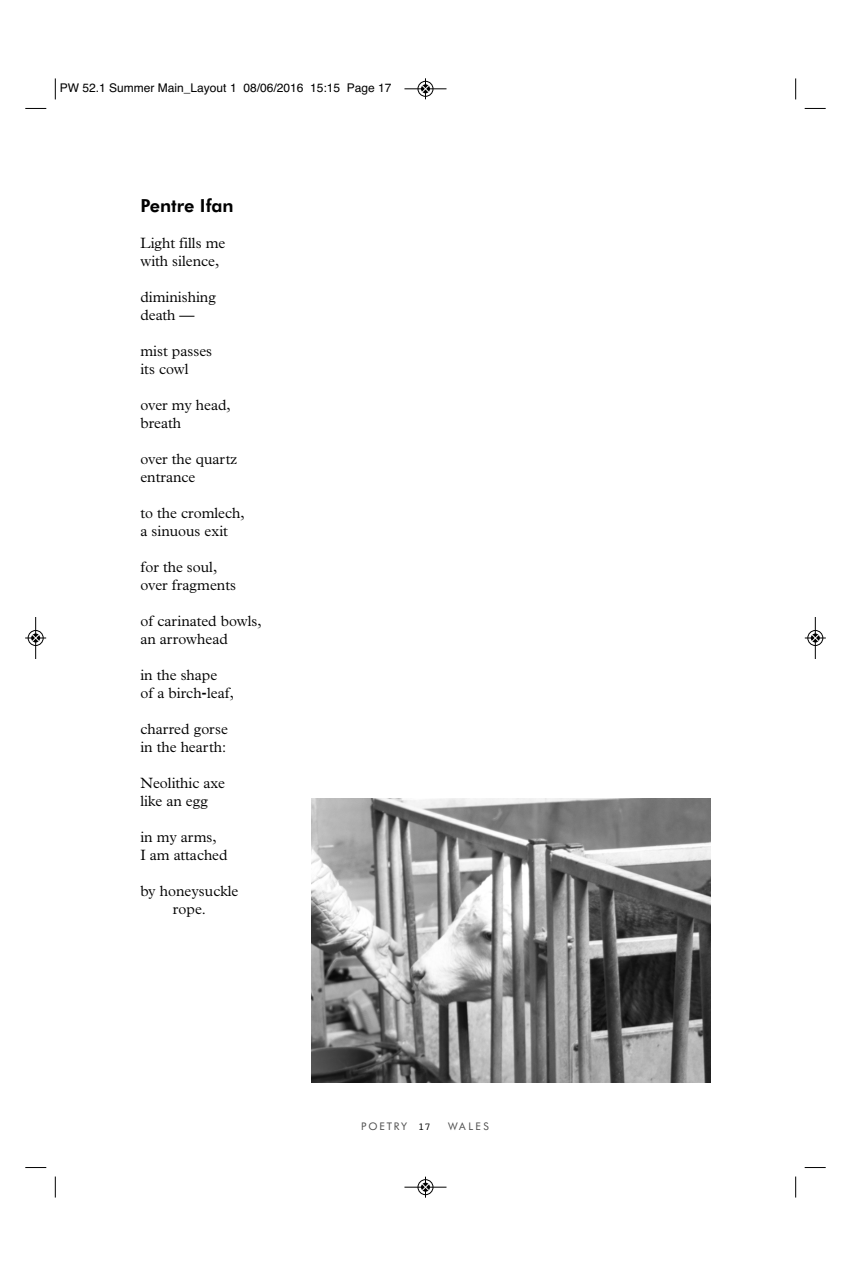
<style>
.page{position:relative;width:851px;height:1276px;background:#fff}
.page>*{position:absolute;margin:0;border:0;box-sizing:border-box;transform-origin:0 0}
.t1{font:800 18px "Futura BT";color:#000}
.t2{font:300 15px/18px "Plantin";color:#000}
.t3{font:12px "Helvetica";color:#000}
.t4{font:10.5px "Futura BT";letter-spacing:.175em;color:#4d4d4d}
.t5{font:10.5px "Courier";color:#000}
.s1{font-family:"PT Sans";font-weight:700}
</style>
<div class="page">
<img style="left:312px;top:798px;width:398px;height:284px">
<svg style="left:55px;top:78px;width:1px;height:21px"></svg>
<svg style="left:25px;top:108px;width:21px;height:1px"></svg>
<svg style="left:795px;top:78px;width:1px;height:21px"></svg>
<svg style="left:804px;top:108px;width:21px;height:1px"></svg>
<svg style="left:55px;top:1176px;width:1px;height:21px"></svg>
<svg style="left:25px;top:1167px;width:21px;height:1px"></svg>
<svg style="left:795px;top:1176px;width:1px;height:21px"></svg>
<svg style="left:804px;top:1167px;width:21px;height:1px"></svg>
<div style="left:417px;top:81px;width:16px;height:16px;border:1px solid #fff;border-radius:50%"></div>
<hr style="left:404px;top:89px;width:42px;height:1px;background:#000">
<div style="left:418px;top:81px;width:15px;height:15px;border:1px solid #000;border-radius:50%"></div>
<svg style="left:421px;top:78px;width:8px;height:21px"></svg>
<div style="left:417px;top:1179px;width:16px;height:16px;border:1px solid #fff;border-radius:50%"></div>
<hr style="left:404px;top:1187px;width:42px;height:1px;background:#000">
<div style="left:418px;top:1179px;width:15px;height:15px;border:1px solid #000;border-radius:50%"></div>
<svg style="left:421px;top:1176px;width:8px;height:21px"></svg>
<div style="left:28px;top:630px;width:16px;height:16px;border:1px solid #fff;border-radius:50%"></div>
<hr style="left:35px;top:617px;width:1px;height:42px;background:#000">
<div style="left:28px;top:630px;width:15px;height:15px;border:1px solid #000;border-radius:50%"></div>
<svg style="left:25px;top:634px;width:21px;height:8px"></svg>
<div style="left:807px;top:630px;width:16px;height:16px;border:1px solid #fff;border-radius:50%"></div>
<hr style="left:814px;top:617px;width:1px;height:42px;background:#000">
<div style="left:807px;top:630px;width:15px;height:15px;border:1px solid #000;border-radius:50%"></div>
<svg style="left:804px;top:634px;width:21px;height:8px"></svg>
<p class="t3" style="left:60px;top:83px;width:333px">PW 52.1 Summer Main_Layout 1 08/06/2016 15:15 Page 17</p>
<p class="t1" style="left:140px;top:197px;width:95px">Pentre Ifan</p>
<p class="t2" style="left:140px;top:235px;width:86px">Light fills me with silence,</p>
<p class="t2" style="left:140px;top:289px;width:77px">diminishing death —</p>
<p class="t2" style="left:140px;top:343px;width:73px">mist passes its cowl</p>
<p class="t2" style="left:140px;top:397px;width:92px">over my head, breath</p>
<p class="t2" style="left:140px;top:451px;width:98px">over the quartz entrance</p>
<p class="t2" style="left:140px;top:505px;width:106px">to the cromlech, a sinuous exit</p>
<p class="t2" style="left:140px;top:559px;width:97px">for the soul, over fragments</p>
<p class="t2" style="left:140px;top:613px;width:122px">of carinated bowls, an arrowhead</p>
<p class="t2" style="left:140px;top:667px;width:95px">in the shape of a birch<span class="s1">‑</span>leaf,</p>
<p class="t2" style="left:140px;top:721px;width:89px">charred gorse in the hearth:</p>
<p class="t2" style="left:140px;top:775px;width:86px">Neolithic axe like an egg</p>
<p class="t2" style="left:140px;top:829px;width:89px">in my arms,<br>I am attached</p>
<p class="t2" style="left:140px;top:883px;width:99px;text-align:center">by honeysuckle rope.</p>
<p class="t4" style="left:361px;top:1121px;width:47px">POETRY</p>
<p class="t4" style="left:448px;top:1121px;width:42px">WALES</p>
<p class="t5" style="left:418px;top:1122px;width:14px">17</p>
</div>
